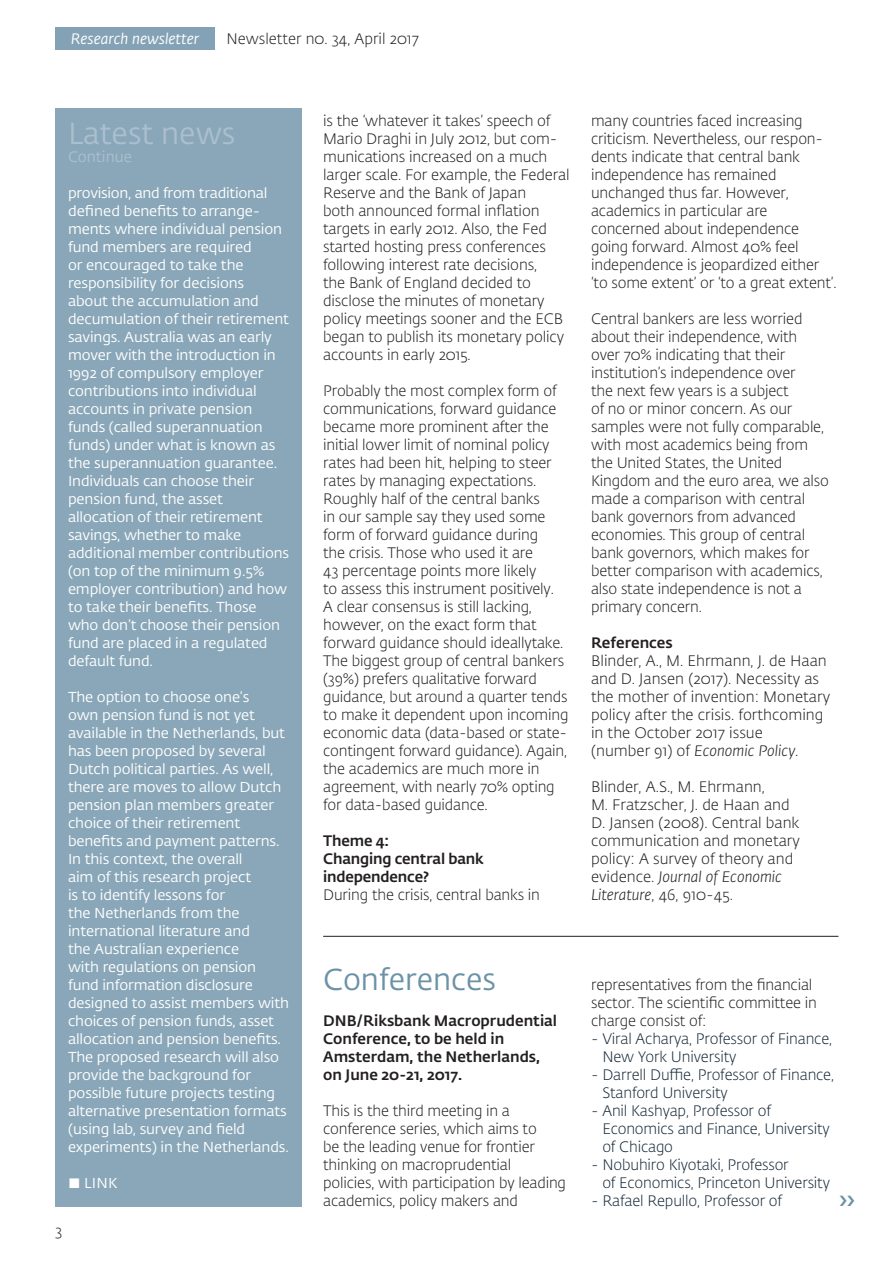
<style>
.page{position:relative;width:893px;height:1263px;background:#fff}
.page>*{position:absolute;margin:0;border:0;box-sizing:border-box;transform-origin:0 0}
.t1{font:30px "DNB Fedra";color:#6c92a7}
.t2{font:30px "DNB Fedra";color:#abbfcf}
.t3{font:300 15px/18px "DNB Fedra";letter-spacing:-.01em;color:#231f20}
.t4{font:300 15px/18px "DNB Fedra";letter-spacing:-.01em;color:#172938}
.t5{font:500 15px/18px "DNB Fedra";color:#231f20}
.t6{font:italic 15px "DNB Fedra";color:#fff}
.t7{font:15px "DNB Fedra";color:#abbfcf}
.t8{font:14.25px/18px "DNB Fedra";letter-spacing:-.01em;color:#fff;scale:1.04 1}
.t9{font:14.25px "DNB Fedra";letter-spacing:-.01em;color:#fff;scale:1.05 1}
.s1{font-weight:300;font-size:13.5px}
.s2{font-style:italic}
</style>
<div class="page">
<div style="left:55px;top:27px;width:160px;height:22px;background:#84a2b5"></div>
<div style="left:55px;top:108px;width:247px;height:1098px;background:#89a7b8"></div>
<hr style="left:323px;top:936px;width:515px;height:1px;background:#231f20">
<p class="t6" style="left:71px;top:29px;width:130px">Research newsletter</p>
<p class="t3" style="left:226px;top:30px;width:194px">Newsletter n0. 34, April 2017</p>
<h1 class="t2" style="left:68px;top:115px;width:169px">Latest news</h1>
<p class="t7" style="left:68px;top:148px;width:65px">Continue</p>
<p class="t8" style="left:68px;top:184px;width:214px">provision, and from traditional defined benefits to arrange&shy;ments where individual pension fund members are required<br>or encouraged to take the responsibility for decisions<br>about the accumulation and decumulation of their retirement savings. Australia was an early mover with the introduction in<br>1992 of compulsory employer contributions into individual accounts in private pension funds (called superannuation funds) under what is known as the superannuation guarantee.<br>Individuals can choose their pension fund, the asset allocation of their retirement savings, whether to make additional member contributions (on top of the minimum 9.5% employer contribution) and how to take their benefits. Those who don’t choose their pension fund are placed in a regulated default fund.</p>
<p class="t8" style="left:68px;top:688px;width:214px">The option to choose one’s<br>own pension fund is not yet available in the Netherlands, but has been proposed by several<br>Dutch political parties. As well, there are moves to allow Dutch pension plan members greater choice of their retirement benefits and payment patterns.<br>In this context, the overall<br>aim of this research project<br>is to identify lessons for<br>the Netherlands from the international literature and<br>the Australian experience<br>with regulations on pension fund information disclosure designed to assist members with choices of pension funds, asset allocation and pension benefits.<br>The proposed research will also provide the background for possible future projects testing alternative presentation formats (using lab, survey and field experiments) in the Netherlands.</p>
<p class="t9" style="left:68px;top:1174px;width:49px"><span class="s1">■</span> LINK</p>
<p class="t3" style="left:55px;top:1221px;width:9px">3</p>
<p class="t3" style="left:323px;top:112px;width:248px">is the ‘whatever it takes’ speech of Mario Draghi in July 2012, but com&shy;munications increased on a much larger scale. For example, the Federal Reserve and the Bank of Japan<br>both announced formal inflation targets in early 2012. Also, the Fed started hosting press conferences following interest rate decisions,<br>the Bank of England decided to disclose the minutes of monetary policy meetings sooner and the ECB began to publish its monetary policy accounts in early 2015.</p>
<p class="t3" style="left:323px;top:382px;width:247px">Probably the most complex form of communications, forward guidance became more prominent after the initial lower limit of nominal policy rates had been hit, helping to steer rates by managing expectations.<br>Roughly half of the central banks<br>in our sample say they used some form of forward guidance during<br>the crisis. Those who used it are<br>43 percentage points more likely<br>to assess this instrument positively.<br>A clear consensus is still lacking, however, on the exact form that forward guidance should ideallytake.<br>The biggest group of central bankers (39%) prefers qualitative forward guidance, but around a quarter tends to make it dependent upon incoming economic data (data-based or state&shy;contingent forward guidance). Again, the academics are much more in agreement, with nearly 70% opting for data-based guidance.</p>
<p class="t5" style="left:323px;top:832px;width:162px">Theme 4:<br>Changing central bank independence?</p>
<p class="t3" style="left:323px;top:886px;width:218px">During the crisis, central banks in</p>
<p class="t3" style="left:591px;top:112px;width:247px">many countries faced increasing criticism. Nevertheless, our respon&shy;dents indicate that central bank independence has remained unchanged thus far. However, academics in particular are concerned about independence going forward. Almost 40% feel independence is jeopardized either ‘to some extent’ or ‘to a great extent’.</p>
<p class="t3" style="left:591px;top:310px;width:239px">Central bankers are less worried about their independence, with over 70% indicating that their institution’s independence over<br>the next few years is a subject<br>of no or minor concern. As our samples were not fully comparable, with most academics being from the United States, the United<br>Kingdom and the euro area, we also made a comparison with central bank governors from advanced economies. This group of central bank governors, which makes for better comparison with academics, also state independence is not a primary concern.</p>
<p class="t5" style="left:591px;top:634px;width:83px">References</p>
<p class="t3" style="left:591px;top:652px;width:241px">Blinder, A., M. Ehrmann, J. de Haan and D. Jansen (2017). Necessity as the mother of invention: Monetary policy after the crisis. forthcoming in the October 2017 issue<br>(number 91) of <span class="s2">Economic Policy</span>.</p>
<p class="t3" style="left:591px;top:778px;width:210px">Blinder, A.S., M. Ehrmann,<br>M. Fratzscher, J. de Haan and<br>D. Jansen (2008). Central bank communication and monetary policy: A survey of theory and evidence. <span class="s2">Journal of Economic<br>Literature</span>, 46, 910-45.</p>
<h1 class="t1" style="left:323px;top:961px;width:174px">Conferences</h1>
<p class="t5" style="left:323px;top:1012px;width:235px">DNB/Riksbank Macroprudential<br>Conference, to be held in<br>Amsterdam, the Netherlands, on June 20-21, 2017.</p>
<p class="t3" style="left:323px;top:1102px;width:244px">This is the third meeting in a conference series, which aims to<br>be the leading venue for frontier thinking on macroprudential policies, with participation by leading academics, policy makers and</p>
<p class="t3" style="left:591px;top:976px;width:227px">representatives from the financial sector. The scientific committee in charge consist of:</p>
<p class="t4" style="left:602px;top:1030px;width:231px;text-indent:-11px">- Viral Acharya, Professor of Finance,<br>New York University</p>
<p class="t4" style="left:602px;top:1066px;width:233px;text-indent:-11px">- Darrell Duffie, Professor of Finance,<br>Stanford University</p>
<p class="t4" style="left:602px;top:1102px;width:229px;text-indent:-11px">- Anil Kashyap, Professor of<br>Economics and Finance, University of Chicago</p>
<p class="t4" style="left:602px;top:1156px;width:229px;text-indent:-11px">- Nobuhiro Kiyotaki, Professor<br>of Economics, Princeton University</p>
<p class="t4" style="left:591px;top:1192px;width:192px">- Rafael Repullo, Professor of</p>
</div>
